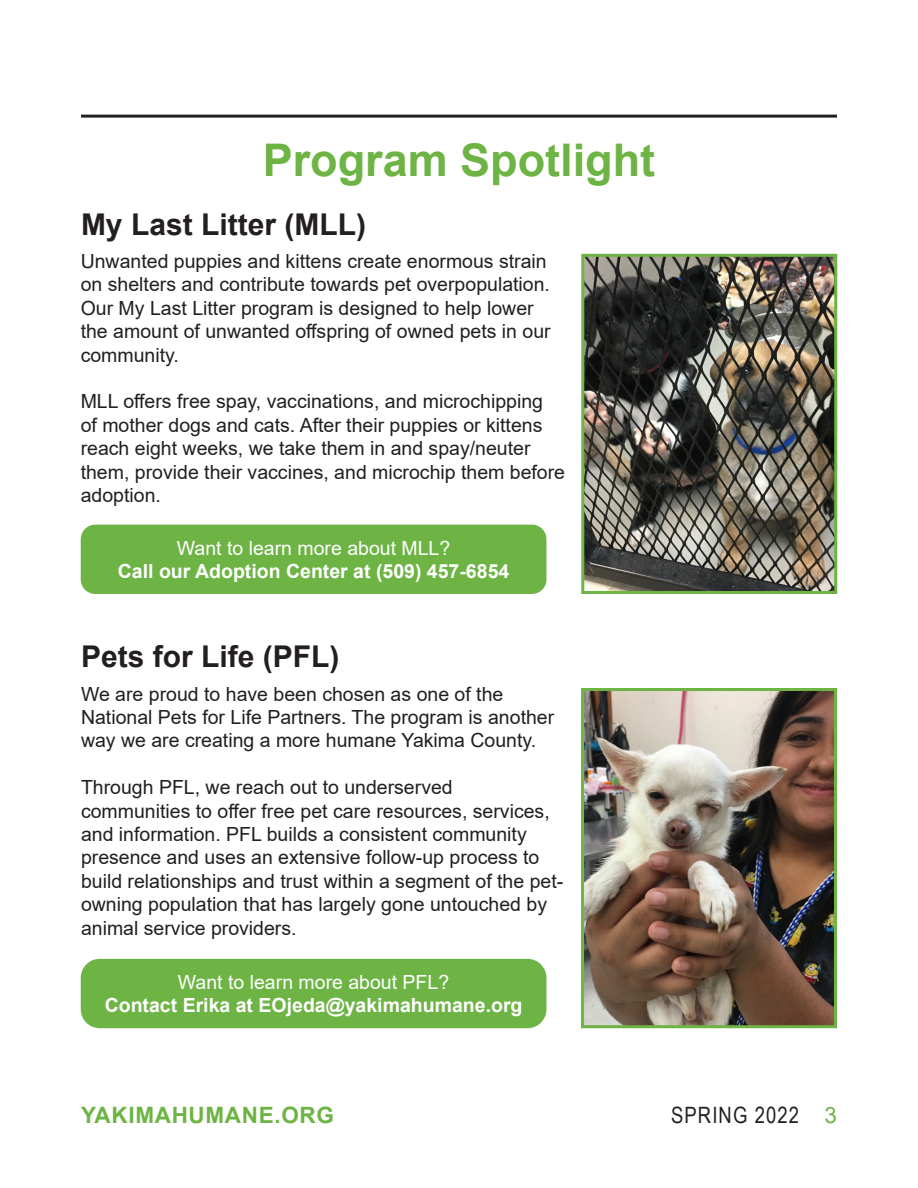
<style>
.page{position:relative;width:918px;height:1188px;background:#fff}
.page>*{position:absolute;margin:0;border:0;box-sizing:border-box;transform-origin:0 0}
.t1{font:700 45px "Arial";color:#6db444}
.t2{font:700 30px "Arial";color:#231f20}
.t3{font:700 22.5px "Arial";letter-spacing:.03em;color:#6db444}
.t4{font:22.5px "Arial Narrow";letter-spacing:.05em;color:#231f20}
.Paragraph_Style_1{font:19.5px/23.4px "Arial";color:#231f20}
.Paragraph_Style_1-2{font:700 19.5px/23.4px "Arial";color:#fff;text-align:center}
.s1{font-weight:400}
.s2{font-family:"Arial";color:#6db444}
</style>
<div class="page">
<hr style="left:81px;top:115px;width:756px;height:3px;background:#231f20">
<img style="left:585px;top:258px;width:248px;height:332px">
<div style="left:581px;top:254px;width:256px;height:340px;border:3px solid #6db444"></div>
<img style="left:585px;top:692px;width:248px;height:332px">
<div style="left:581px;top:688px;width:256px;height:340px;border:3px solid #6db444"></div>
<div style="left:81px;top:525px;width:465px;height:69px;background:#6db444;border-radius:15px"></div>
<div style="left:81px;top:959px;width:465px;height:69px;background:#6db444;border-radius:19px"></div>
<p class="t1" style="left:263px;top:128px;width:394px">Program Spotlight</p>
<p class="t2" style="left:81px;top:203px;width:287px">My Last Litter (MLL)</p>
<p class="Paragraph_Style_1" style="left:81px;top:249px;width:472px">Unwanted puppies and kittens create enormous strain on shelters and contribute towards pet overpopulation.<br>Our My Last Litter program is designed to help lower the amount of unwanted offspring of owned pets in our community.</p>
<p class="Paragraph_Style_1" style="left:81px;top:390px;width:486px">MLL offers free spay, vaccinations, and microchipping<br>of mother dogs and cats. After their puppies or kittens reach eight weeks, we take them in and spay/neuter them, provide their vaccines, and microchip them before adoption.</p>
<p class="Paragraph_Style_1-2" style="left:118px;top:536px;width:393px"><span class="s1">Want to learn more about MLL?<br></span>Call our Adoption Center at (509) 457-6854</p>
<p class="t2" style="left:81px;top:636px;width:260px">Pets for Life (PFL)</p>
<p class="Paragraph_Style_1" style="left:81px;top:682px;width:475px">We are proud to have been chosen as one of the<br>National Pets for Life Partners. The program is another way we are creating a more humane Yakima County.</p>
<p class="Paragraph_Style_1" style="left:81px;top:776px;width:484px">Through PFL, we reach out to underserved communities to offer free pet care resources, services, and information. PFL builds a consistent community presence and uses an extensive follow-up process to build relationships and trust within a segment of the pet&shy;owning population that has largely gone untouched by animal service providers.</p>
<p class="Paragraph_Style_1-2" style="left:105px;top:971px;width:419px"><span class="s1">Want to learn more about PFL?<br></span>Contact Erika at EOjeda@yakimahumane.org</p>
<p class="t3" style="left:81px;top:1100px;width:255px">YAKIMAHUMANE.ORG</p>
<p class="t4" style="left:671px;top:1099px;width:167px">SPRING 2022 <span class="s2">3</span></p>
</div>
